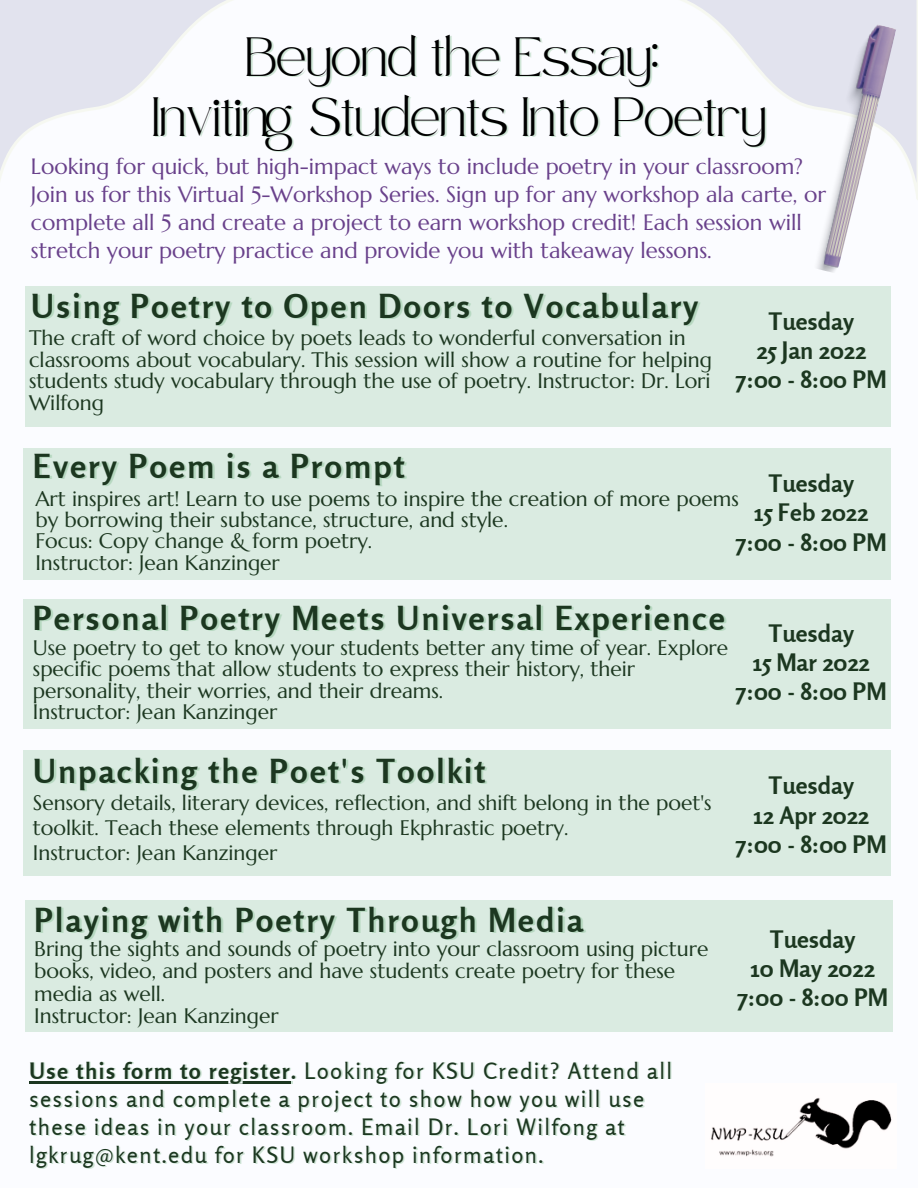
<style>
.page{position:relative;width:918px;height:1188px;background:#fbfcff}
.page>*{position:absolute;margin:0;border:0;box-sizing:border-box;transform-origin:0 0}
.t1{font:700 33px "Rosario";letter-spacing:.06em;color:#1c3720}
.t2{font:27px "Safira March";color:#000}
.t3{font:700 24px "Rosario";color:#1c3720}
.t4{font:22.5px/28.2px "Rosario";letter-spacing:.06em;color:#1c3720}
.t5{font:22.2px/28.2px "Marcellus";color:#69418b}
.t6{font:21px/21.3px "Marcellus";color:#1c3720}
.s1{font-weight:700}
.s2{font-weight:700;color:rgb(90 169 107/.28)}
</style>
<div class="page">
<img style="left:711px;top:1097px;width:181px;height:60px">
<svg style="left:681px;top:0;width:237px;height:200px"></svg>
<img style="left:804px;top:21px;width:92px;height:251px">
<div style="left:24px;top:448px;width:867px;height:132px;background:#daebe1"></div>
<div style="left:24px;top:750px;width:867px;height:126px;background:#daebe1"></div>
<div style="left:25px;top:901px;width:867px;height:131px;background:#daebe1"></div>
<div style="left:25px;top:286px;width:865px;height:141px;background:#daebe1"></div>
<svg style="left:0;top:0;width:233px;height:180px"></svg>
<div style="left:24px;top:599px;width:867px;height:129px;background:#daebe1"></div>
<hr style="left:31px;top:1082px;width:262px;height:2px;background:#5aa96b;opacity:.28">
<hr style="left:29px;top:1081px;width:262px;height:2px;background:#1c3720">
<p class="t2" style="left:246px;top:51px;width:414px">Beyond the Essay:</p>
<p class="t2" style="left:152px;top:111px;width:615px">Inviting Students Into Poetry</p>
<p class="t5" style="left:31px;top:152px;width:774px">Looking for quick, but high-impact ways to include poetry in your classroom?</p>
<p class="t5" style="left:31px;top:180px;width:797px">Join us for this Virtual 5-Workshop Series. Sign up for any workshop ala carte, or complete all 5 and create a project to earn workshop credit! Each session will stretch your poetry practice and provide you with takeaway lessons.</p>
<p class="t1" style="left:31px;top:285px;width:669px">Using Poetry to Open Doors to Vocabulary</p>
<p class="t6" style="left:29px;top:328px;width:684px">The craft of word choice by poets leads to wonderful conversation in classrooms about vocabulary. This session will show a routine for helping students study vocabulary through the use of poetry. Instructor: Dr. Lori Wilfong</p>
<p class="t3" style="left:769px;top:306px;width:87px">Tuesday</p>
<p class="t3" style="left:756px;top:336px;width:111px">25 Jan 2022</p>
<p class="t3" style="left:736px;top:365px;width:152px">7:00 - 8:00 PM</p>
<p class="t1" style="left:33px;top:445px;width:373px">Every Poem is a Prompt</p>
<p class="t6" style="left:35px;top:488px;width:705px">Art inspires art! Learn to use poems to inspire the creation of more poems by borrowing their substance, structure, and style.</p>
<p class="t6" style="left:35px;top:530px;width:338px">Focus: Copy change &amp; form poetry.</p>
<p class="t6" style="left:35px;top:552px;width:246px">Instructor: Jean Kanzinger</p>
<p class="t3" style="left:769px;top:469px;width:87px">Tuesday</p>
<p class="t3" style="left:754px;top:498px;width:115px">15 Feb 2022</p>
<p class="t3" style="left:736px;top:527px;width:152px">7:00 - 8:00 PM</p>
<p class="t1" style="left:33px;top:598px;width:694px">Personal Poetry Meets Universal Experience</p>
<p class="t6" style="left:33px;top:637px;width:697px">Use poetry to get to know your students better any time of year. Explore specific poems that allow students to express their history, their personality, their worries, and their dreams.</p>
<p class="t6" style="left:33px;top:701px;width:246px">Instructor: Jean Kanzinger</p>
<p class="t3" style="left:769px;top:618px;width:87px">Tuesday</p>
<p class="t3" style="left:753px;top:648px;width:118px">15 Mar 2022</p>
<p class="t3" style="left:736px;top:677px;width:152px">7:00 - 8:00 PM</p>
<p class="t1" style="left:33px;top:751px;width:454px">Unpacking the Poet's Toolkit</p>
<p class="t6" style="left:33px;top:791px;width:680px;line-height:24.8px">Sensory details, literary devices, reflection, and shift belong in the poet's toolkit. Teach these elements through Ekphrastic poetry.</p>
<p class="t6" style="left:33px;top:842px;width:246px">Instructor: Jean Kanzinger</p>
<p class="t3" style="left:769px;top:771px;width:87px">Tuesday</p>
<p class="t3" style="left:753px;top:800px;width:117px">12 Apr 2022</p>
<p class="t3" style="left:736px;top:829px;width:152px">7:00 - 8:00 PM</p>
<p class="t1" style="left:34px;top:900px;width:550px">Playing with Poetry Through Media</p>
<p class="t6" style="left:34px;top:937px;width:676px;line-height:22.5px">Bring the sights and sounds of poetry into your classroom using picture books, video, and posters and have students create poetry for these media as well.</p>
<p class="t6" style="left:34px;top:1005px;width:246px">Instructor: Jean Kanzinger</p>
<p class="t4" style="left:29px;top:1056px;width:645px"><span class="s1">Use this form to register</span><span class="s2">.</span> Looking for KSU Credit? Attend all sessions and complete a project to show how you will use these ideas in your classroom. Email Dr. Lori Wilfong at lgkrug@kent.edu for KSU workshop information.</p>
<p class="t3" style="left:770px;top:924px;width:87px">Tuesday</p>
<p class="t3" style="left:751px;top:954px;width:126px">10 May 2022</p>
<p class="t3" style="left:737px;top:983px;width:152px">7:00 - 8:00 PM</p>
</div>
